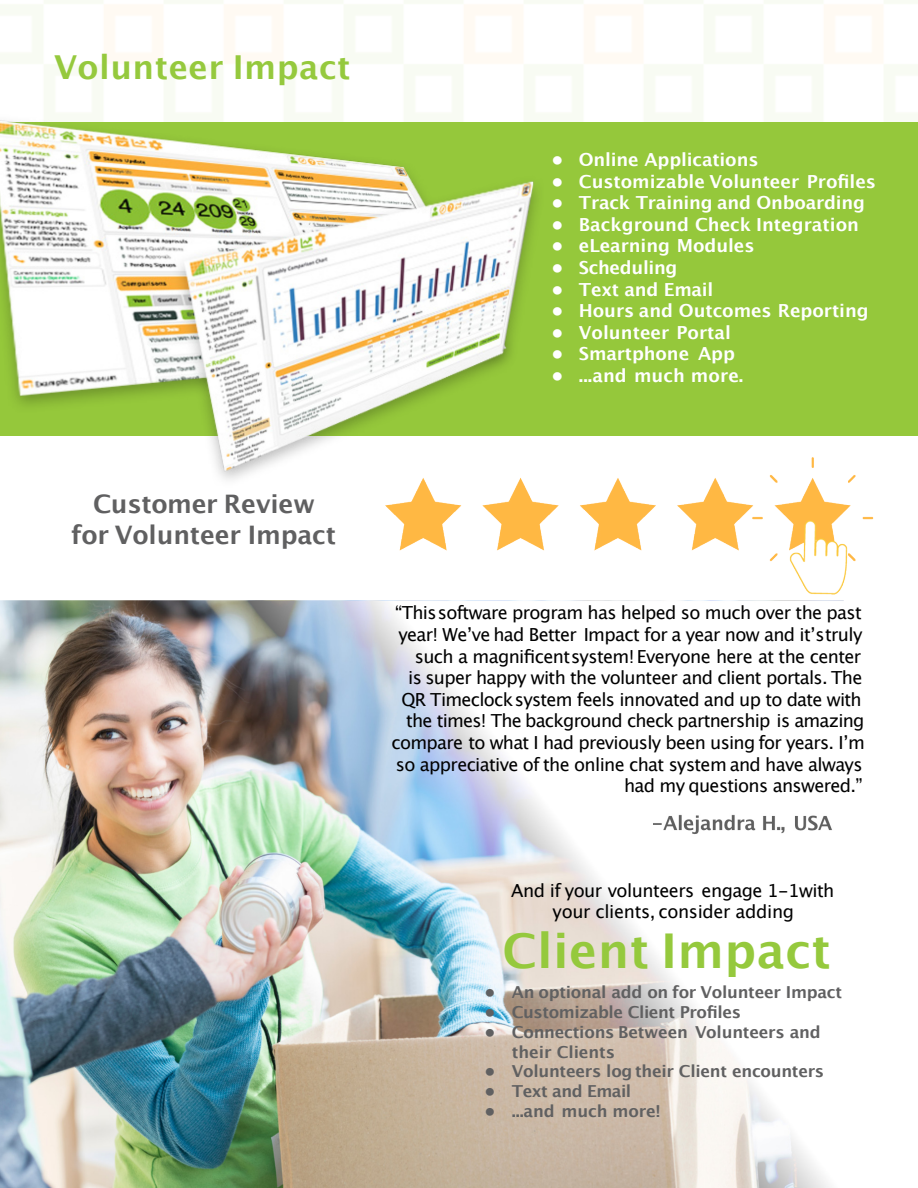
<style>
.page{position:relative;width:918px;height:1188px;background:#fff}
.page>*{position:absolute;margin:0;border:0;box-sizing:border-box;transform-origin:0 0}
.t1{font:700 48px "Lucida Grande";letter-spacing:.01em;color:#95c93d}
.t2{font:700 33px "Lucida Grande";letter-spacing:.015em;color:#95c93d}
.t3{font:700 25.5px/30.6px "Lucida Grande";letter-spacing:-.005em;color:#606061;text-align:center}
.t4{font:18px/21.6px "Lucida Grande";letter-spacing:-.035em;color:#000;text-align:right}
.t5{font:700 18px "Lucida Grande";letter-spacing:-.005em;color:#fff}
.t6{font:700 16.5px/19.8px "Lucida Grande";letter-spacing:-.015em;color:#606061}
</style>
<div class="page">
<div style="left:0;top:122px;width:918px;height:313px;background:#95c83b"></div>
<img style="left:0;top:115px;width:546px;height:365px">
<img style="left:373px;top:435px;width:545px;height:166px">
<img style="left:0;top:601px;width:832px;height:587px">
<h2 class="t2" style="left:54px;top:53px;width:298px">Volunteer Impact</h2>
<p class="t5" style="left:552px;top:152px;width:208px">• Online Applications</p>
<p class="t5" style="left:552px;top:174px;width:326px">• Customizable Volunteer Profiles</p>
<p class="t5" style="left:552px;top:195px;width:315px">• Track Training and Onboarding</p>
<p class="t5" style="left:552px;top:217px;width:309px">• Background Check Integration</p>
<p class="t5" style="left:552px;top:238px;width:204px">• eLearning Modules</p>
<p class="t5" style="left:552px;top:260px;width:127px">• Scheduling</p>
<p class="t5" style="left:552px;top:282px;width:163px">• Text and Email</p>
<p class="t5" style="left:552px;top:303px;width:318px">• Hours and Outcomes Reporting</p>
<p class="t5" style="left:552px;top:325px;width:181px">• Volunteer Portal</p>
<p class="t5" style="left:552px;top:346px;width:185px">• Smartphone App</p>
<p class="t5" style="left:552px;top:368px;width:193px">• ...and much more.</p>
<h3 class="t3" style="left:71px;top:490px;width:267px">Customer Review for Volunteer Impact</h3>
<p class="t4" style="left:392px;top:603px;width:475px">“Thissoftware program has helped so much over the past year! Weʼve had Better Impact for a year now and itʼstruly such a magnificentsystem! Everyone here at the center<br>is super happy with the volunteer and client portals. The QR Timeclocksystem feels innovated and up to date with the times! The background check partnership is amazing compare to what I had previously been using for years. Iʼm so appreciative of the online chat system and have always had my questions answered.”</p>
<p class="t4" style="left:511px;top:881px;width:325px;text-align:center">And if your volunteers engage 1-1with your clients, consider adding</p>
<h1 class="t1" style="left:502px;top:930px;width:330px">Client Impact</h1>
<p class="t6" style="left:485px;top:983px;width:359px">• An optional add on for Volunteer Impact</p>
<p class="t6" style="left:485px;top:1003px;width:258px">• Customizable Client Profiles</p>
<p class="t6" style="left:512px;top:1023px;width:310px;text-indent:-27px">• Connections Between Volunteers and their Clients</p>
<p class="t6" style="left:485px;top:1063px;width:341px">• Volunteers log their Client encounters</p>
<p class="t6" style="left:485px;top:1082px;width:148px">• Text and Email</p>
<p class="t6" style="left:485px;top:1102px;width:177px">• ...and much more!</p>
</div>
